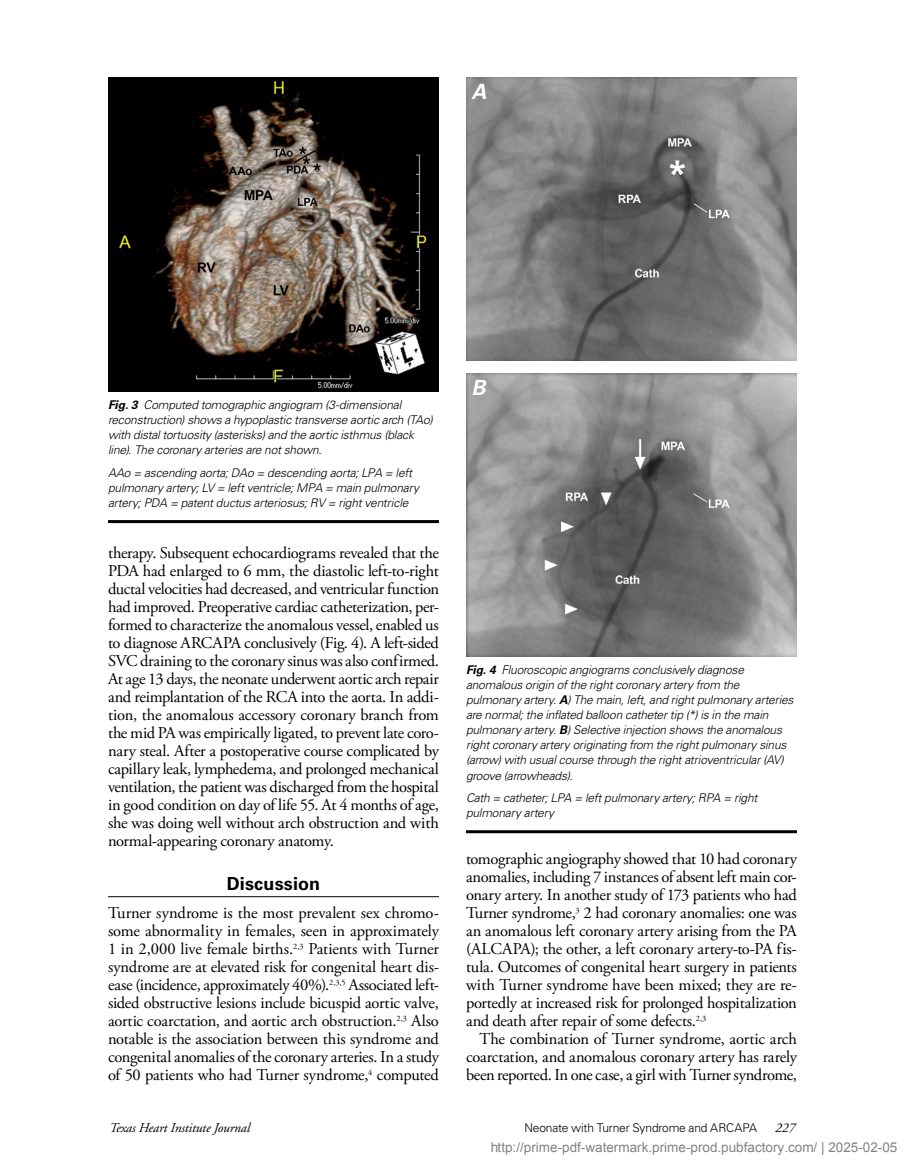
<style>
.page{position:relative;width:905px;height:1175px;background:#fff}
.page>*{position:absolute;margin:0;border:0;box-sizing:border-box;transform-origin:0 0}
.t1{font:italic 700 21px "Univers LT";color:#fff}
.t2{font:700 18px "Univers LT";letter-spacing:.01em;color:#000}
.t3{font:16.5px/18px "Adobe Garamond Pro";letter-spacing:-.02em;color:#000;text-align:justify}
.t4{font:13.5px "Arial";color:rgb(0 0 0/.5)}
.t5{font:italic 13.5px "Adobe Garamond";letter-spacing:-.01em;color:#000}
.t6{font:italic 300 12px/15px "Univers LT";letter-spacing:-.015em;color:#000}
.t7{font:300 12px "Univers LT";letter-spacing:-.015em;color:#000}
.s1{font-weight:700}
</style>
<div class="page">
<hr style="left:108px;top:896px;width:331px;height:1px;background:#000">
<hr style="left:108px;top:520px;width:331px;height:3px;background:#000">
<hr style="left:466px;top:830px;width:331px;height:3px;background:#000">
<img style="left:108px;top:78px;width:331px;height:313px">
<img style="left:466px;top:78px;width:331px;height:282px">
<img style="left:466px;top:373px;width:331px;height:283px">
<p class="t1" style="left:471px;top:79px;width:17px">A</p>
<p class="t6" style="left:108px;top:397px;width:326px"><span class="s1">Fig. 3</span> Computed tomographic angiogram (3-dimensional reconstruction) shows a hypoplastic transverse aortic arch (TAo) with distal tortuosity (asterisks) and the aortic isthmus (black line). The coronary arteries are not shown.</p>
<p class="t6" style="left:108px;top:465px;width:312px">AAo = ascending aorta; DAo = descending aorta; LPA = left pulmonary artery; LV = left ventricle; MPA = main pulmonary artery; PDA = patent ductus arteriosus; RV = right ventricle</p>
<p class="t3" style="left:108px;top:544px;width:332px">therapy. Subsequent echocardiograms revealed that the PDA had enlarged to 6 mm, the diastolic left-to-right ductal velocities had decreased, and ventricular function had improved. Preoperative cardiac catheterization, per&shy;formed to characterize the anomalous vessel, enabled us to diagnose ARCAPA conclusively (Fig. 4). A left-sided SVC draining to the coronary sinus was also confirmed.<br>At age 13 days, the neonate underwent aortic arch repair and reimplantation of the RCA into the aorta. In addi&shy;tion, the anomalous accessory coronary branch from the mid PA was empirically ligated, to prevent late coro&shy;nary steal. After a postoperative course complicated by capillary leak, lymphedema, and prolonged mechanical ventilation, the patient was discharged from the hospital in good condition on day of life 55. At 4 months of age, she was doing well without arch obstruction and with normal-appearing coronary anatomy.</p>
<p class="t2" style="left:227px;top:872px;width:95px">Discussion</p>
<p class="t3" style="left:108px;top:904px;width:332px">Turner syndrome is the most prevalent sex chromo&shy;some abnormality in females, seen in approximately 1 in 2,000 live female births.<sup>2,3</sup> Patients with Turner syndrome are at elevated risk for congenital heart dis&shy;ease (incidence, approximately 40%).<sup>2,3,5</sup> Associated left&shy;sided obstructive lesions include bicuspid aortic valve, aortic coarctation, and aortic arch obstruction.<sup>2,3</sup> Also notable is the association between this syndrome and congenital anomalies of the coronary arteries. In a study of 50 patients who had Turner syndrome,<sup>4</sup> computed</p>
<p class="t1" style="left:471px;top:375px;width:16px">B</p>
<p class="t6" style="left:466px;top:662px;width:329px"><span class="s1">Fig. 4</span> Fluoroscopic angiograms conclusively diagnose anomalous origin of the right coronary artery from the pulmonary artery. <span class="s1">A</span>) The main, left, and right pulmonary arteries are normal; the inflated balloon catheter tip (*) is in the main pulmonary artery. <span class="s1">B</span>) Selective injection shows the anomalous right coronary artery originating from the right pulmonary sinus (arrow) with usual course through the right atrioventricular (AV) groove (arrowheads).</p>
<p class="t6" style="left:466px;top:790px;width:293px">Cath = catheter; LPA = left pulmonary artery; RPA = right pulmonary artery</p>
<p class="t3" style="left:466px;top:850px;width:332px">tomographic angiography showed that 10 had coronary anomalies, including 7 instances of absent left main cor&shy;onary artery. In another study of 173 patients who had Turner syndrome,<sup>3</sup> 2 had coronary anomalies: one was an anomalous left coronary artery arising from the PA (ALCAPA); the other, a left coronary artery-to-PA fis&shy;tula. Outcomes of congenital heart surgery in patients with Turner syndrome have been mixed; they are re&shy;portedly at increased risk for prolonged hospitalization and death after repair of some defects.<sup>2,3</sup></p>
<p class="t3" style="left:466px;top:1030px;width:332px;text-indent:13px">The combination of Turner syndrome, aortic arch coarctation, and anomalous coronary artery has rarely been reported. In one case, a girl with Turner syndrome,</p>
<p class="t5" style="left:110px;top:1120px;width:142px">Texas Heart Institute Journal</p>
<p class="t7" style="left:524px;top:1120px;width:234px">Neonate with Turner Syndrome and ARCAPA</p>
<p class="t5" style="left:775px;top:1120px;width:22px">227</p>
<p class="t4" style="left:490px;top:1140px;width:409px">http://prime-pdf-watermark.prime-prod.pubfactory.com/ | 2025-02-05</p>
</div>
